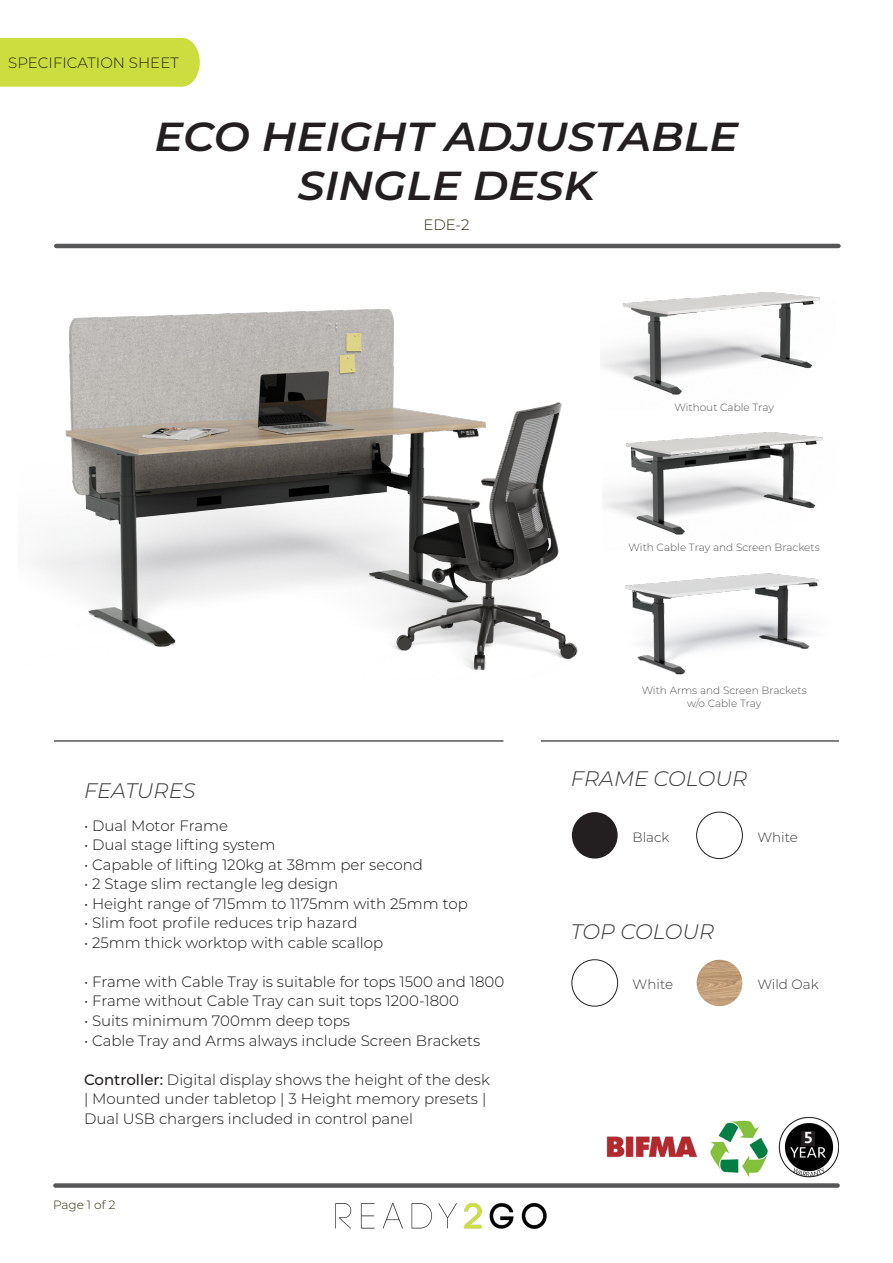
<style>
.page{position:relative;width:893px;height:1263px;background:#fff}
.page>*{position:absolute;margin:0;border:0;box-sizing:border-box;transform-origin:0 0}
.t1{font:italic 600 40.5px "Montserrat";color:#231f20;scale:1.06 1}
.t2{font:italic 300 21px "Montserrat";color:#383839}
.t3{font:500 16.5px "Seravek";color:#fff}
.t4{font:300 15px/19.5px "Montserrat";color:#141414}
.t5{font:300 15px "Montserrat";color:#2a2807}
.t6{font:300 13.5px "Montserrat";color:#383839}
.t7{font:300 12px "Montserrat";color:#2a2807}
.t8{font:300 10.5px "Montserrat";color:#575659}
.s1{font-weight:500;color:#231f20}
</style>
<div class="page">
<div style="left:165px;top:38px;width:35px;height:49px;background:#ccdd40;border-radius:50%"></div>
<hr style="left:56px;top:244px;width:782px;height:4px;background:#575659">
<div style="left:0;top:38px;width:182px;height:49px;background:#ccdd40"></div>
<div style="left:571px;top:959px;width:47px;height:47px;border:1px solid #231f20;border-radius:50%"></div>
<div style="left:572px;top:812px;width:46px;height:46px;background:#231f20;border-radius:50%"></div>
<div style="left:696px;top:812px;width:47px;height:47px;border:1px solid #231f20;border-radius:50%"></div>
<img style="left:697px;top:960px;width:45px;height:46px;border-radius:23px">
<hr style="left:54px;top:740px;width:449px;height:2px;background:#575659">
<hr style="left:541px;top:740px;width:298px;height:2px;background:#575659">
<img style="left:37px;top:309px;width:566px;height:362px">
<div style="left:55px;top:1183px;width:783px;height:5px;background:#575659"></div>
<img style="left:335px;top:1202px;width:212px;height:27px">
<img style="left:778px;top:1116px;width:61px;height:61px">
<div style="left:801px;top:1131px;width:14px;height:14px;background:#231f20"></div>
<img style="left:606px;top:1136px;width:92px;height:22px">
<img style="left:710px;top:1120px;width:58px;height:57px">
<img style="left:603px;top:432px;width:220px;height:103px">
<img style="left:600px;top:292px;width:220px;height:118px">
<img style="left:624px;top:573px;width:195px;height:102px">
<p class="t5" style="left:8px;top:52px;width:172px">SPECIFICATION SHEET</p>
<p class="t1" style="left:155px;top:108px;width:552px">ECO HEIGHT ADJUSTABLE</p>
<p class="t1" style="left:298px;top:157px;width:282px">SINGLE DESK</p>
<p class="t5" style="left:423px;top:214px;width:48px">EDE-2</p>
<p class="t2" style="left:84px;top:776px;width:113px">FEATURES</p>
<p class="t4" style="left:84px;top:815px;width:146px">• Dual Motor Frame</p>
<p class="t4" style="left:84px;top:835px;width:193px">• Dual stage lifting system</p>
<p class="t4" style="left:84px;top:854px;width:341px">• Capable of lifting 120kg at 38mm per second</p>
<p class="t4" style="left:84px;top:874px;width:256px">• 2 Stage slim rectangle leg design</p>
<p class="t4" style="left:84px;top:893px;width:385px">• Height range of 715mm to 1175mm with 25mm top</p>
<p class="t4" style="left:84px;top:913px;width:275px">• Slim foot profile reduces trip hazard</p>
<p class="t4" style="left:84px;top:932px;width:301px">• 25mm thick worktop with cable scallop</p>
<p class="t4" style="left:84px;top:971px;width:422px">• Frame with Cable Tray is suitable for tops 1500 and 1800</p>
<p class="t4" style="left:84px;top:991px;width:376px">• Frame without Cable Tray can suit tops 1200-1800</p>
<p class="t4" style="left:84px;top:1010px;width:268px">• Suits minimum 700mm deep tops</p>
<p class="t4" style="left:84px;top:1030px;width:398px">• Cable Tray and Arms always include Screen Brackets</p>
<p class="t4" style="left:84px;top:1069px;width:407px"><span class="s1">Controller:</span> Digital display shows the height of the desk | Mounted under tabletop | 3 Height memory presets |<br>Dual USB chargers included in control panel</p>
<p class="t7" style="left:53px;top:1196px;width:64px">Page 1 of 2</p>
<p class="t8" style="left:674px;top:400px;width:101px">Without Cable Tray</p>
<p class="t8" style="left:629px;top:540px;width:193px">With Cable Tray and Screen Brackets</p>
<p class="t8" style="left:642px;top:683px;width:167px">With Arms and Screen Brackets</p>
<p class="t8" style="left:687px;top:696px;width:76px">w/o Cable Tray</p>
<p class="t2" style="left:571px;top:764px;width:178px">FRAME COLOUR</p>
<p class="t6" style="left:633px;top:828px;width:38px">Black</p>
<p class="t6" style="left:757px;top:828px;width:42px">White</p>
<p class="t2" style="left:571px;top:917px;width:145px">TOP COLOUR</p>
<p class="t6" style="left:633px;top:975px;width:42px">White</p>
<p class="t6" style="left:757px;top:975px;width:63px">Wild Oak</p>
<p class="t3" style="left:804px;top:1127px;width:10px">5</p>
</div>
